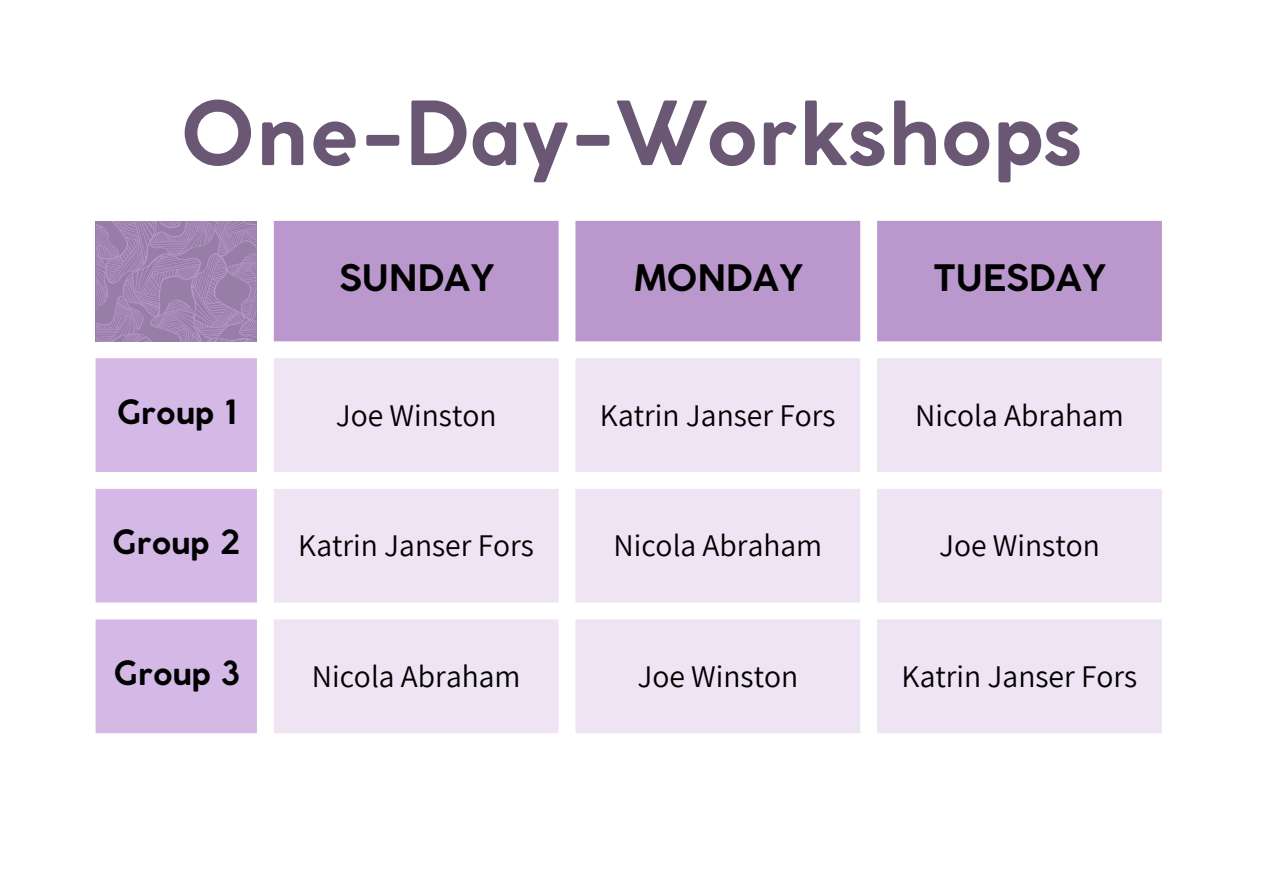
<style>
.page{position:relative;width:1263px;height:894px;background:#fff}
.page>*{position:absolute;margin:0;border:0;box-sizing:border-box;transform-origin:0 0}
.t1{font:700 87px "Coco Gothic";color:#695774}
.t2{font:700 36px "Coco Gothic";color:#000}
.t3{font:700 33px "Coco Gothic";color:#000}
.t4{font:31.5px "Assistant";color:#000}
</style>
<div class="page">
<div style="left:274px;top:221px;width:888px;height:120px;background:#ba98cd"></div>
<svg style="left:96px;top:358px;width:161px;height:375px;background:#d7bee8"></svg>
<svg style="left:274px;top:358px;width:888px;height:375px;background:#f0e7f5"></svg>
<svg style="left:96px;top:221px;width:160px;height:120px;background:#a085b0"></svg>
<p class="t1" style="left:181px;top:100px;width:903px">One-Day-Workshops</p>
<h1 class="t2" style="left:339px;top:264px;width:157px">SUNDAY</h1>
<p class="t2" style="left:633px;top:264px;width:170px">MONDAY</p>
<p class="t2" style="left:934px;top:264px;width:173px">TUESDAY</p>
<p class="t3" style="left:117px;top:399px;width:120px">Group 1</p>
<p class="t4" style="left:336px;top:393px;width:162px">Joe Winston</p>
<p class="t4" style="left:600px;top:393px;width:237px">Katrin Janser Fors</p>
<p class="t4" style="left:915px;top:393px;width:210px">Nicola Abraham</p>
<p class="t3" style="left:112px;top:529px;width:129px">Group 2</p>
<p class="t4" style="left:298px;top:524px;width:237px">Katrin Janser Fors</p>
<p class="t4" style="left:613px;top:524px;width:210px">Nicola Abraham</p>
<p class="t4" style="left:939px;top:524px;width:162px">Joe Winston</p>
<p class="t3" style="left:114px;top:660px;width:126px">Group 3</p>
<p class="t4" style="left:312px;top:654px;width:210px">Nicola Abraham</p>
<p class="t4" style="left:637px;top:654px;width:162px">Joe Winston</p>
<p class="t4" style="left:902px;top:654px;width:237px">Katrin Janser Fors</p>
</div>
